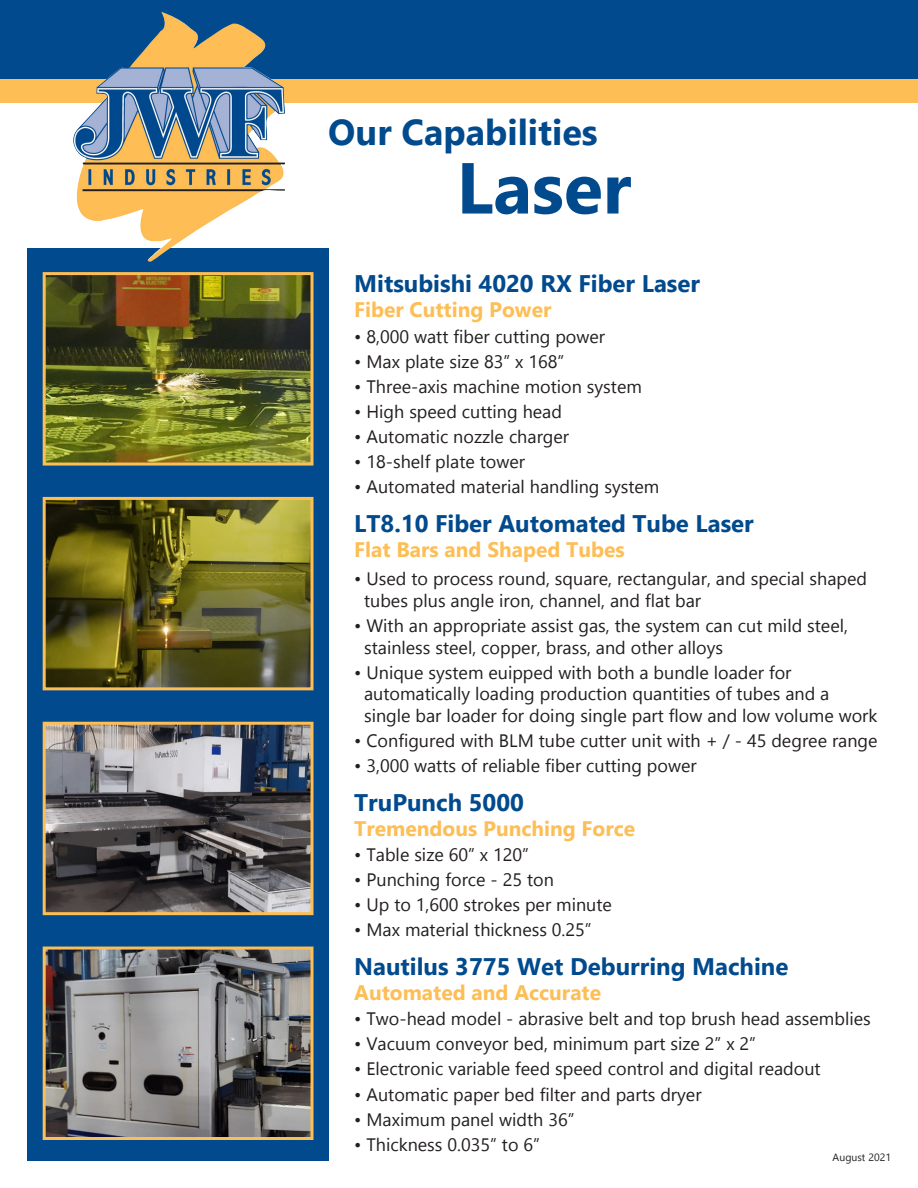
<style>
.page{position:relative;width:918px;height:1188px;background:#fff}
.page>*{position:absolute;margin:0;border:0;box-sizing:border-box;transform-origin:0 0}
.t1{font:700 72px "Gadugi";color:#004a8d}
.t2{font:700 36px "Gadugi";color:#004a8d}
.t3{font:700 24px "Gadugi";color:#004a8d}
.t4{font:700 21px "Gadugi";color:#fdbe56}
.t5{font:18px/21.6px "Gadugi";color:#231f20}
.t6{font:10.5px "Gadugi";color:#231f20}
</style>
<div class="page">
<div style="left:27px;top:248px;width:301px;height:913px;background:#004a8d"></div>
<img style="left:47px;top:276px;width:263px;height:186px">
<div style="left:43px;top:272px;width:271px;height:194px;border:3px solid #fdbe56"></div>
<img style="left:47px;top:501px;width:263px;height:185px">
<div style="left:43px;top:497px;width:271px;height:193px;border:3px solid #fdbe56"></div>
<img style="left:47px;top:726px;width:263px;height:185px">
<div style="left:43px;top:722px;width:271px;height:193px;border:3px solid #fdbe56"></div>
<img style="left:47px;top:951px;width:263px;height:185px">
<div style="left:43px;top:947px;width:271px;height:193px;border:3px solid #fdbe56"></div>
<div style="left:0;top:79px;width:918px;height:24px;background:#fdbe56"></div>
<div style="left:0;top:0;width:918px;height:79px;background:#004a8d"></div>
<img style="left:73px;top:12px;width:212px;height:250px">
<p class="t2" style="left:328px;top:111px;width:271px">Our Capabilities</p>
<p class="t1" style="left:457px;top:145px;width:176px">Laser</p>
<p class="t3" style="left:354px;top:269px;width:347px">Mitsubishi 4020 RX Fiber Laser</p>
<p class="t4" style="left:354px;top:297px;width:199px">Fiber Cutting Power</p>
<p class="t5" style="left:354px;top:325px;width:252px">• 8,000 watt fiber cutting power</p>
<p class="t5" style="left:354px;top:350px;width:211px">• Max plate size 83” x 168”</p>
<p class="t5" style="left:354px;top:376px;width:289px">• Three-axis machine motion system</p>
<p class="t5" style="left:354px;top:401px;width:209px">• High speed cutting head</p>
<p class="t5" style="left:354px;top:426px;width:216px">• Automatic nozzle charger</p>
<p class="t5" style="left:354px;top:451px;width:172px">• 18-shelf plate tower</p>
<p class="t5" style="left:354px;top:476px;width:307px">• Automated material handling system</p>
<p class="t3" style="left:354px;top:509px;width:401px">LT8.10 Fiber Automated Tube Laser</p>
<p class="t4" style="left:354px;top:537px;width:272px">Flat Bars and Shaped Tubes</p>
<p class="t5" style="left:364px;top:568px;width:505px;text-indent:-10px">• Used to process round, square, rectangular, and special shaped tubes plus angle iron, channel, and flat bar</p>
<p class="t5" style="left:364px;top:615px;width:485px;text-indent:-10px">• With an appropriate assist gas, the system can cut mild steel, stainless steel, copper, brass, and other alloys</p>
<p class="t5" style="left:364px;top:661px;width:515px;text-indent:-10px">• Unique system euipped with both a bundle loader for automatically loading production quantities of tubes and a single bar loader for doing single part flow and low volume work</p>
<p class="t5" style="left:354px;top:730px;width:525px">• Configured with BLM tube cutter unit with + / - 45 degree range</p>
<p class="t5" style="left:354px;top:755px;width:344px">• 3,000 watts of reliable fiber cutting power</p>
<p class="t3" style="left:354px;top:788px;width:171px">TruPunch 5000</p>
<p class="t4" style="left:354px;top:816px;width:282px">Tremendous Punching Force</p>
<p class="t5" style="left:354px;top:844px;width:176px">• Table size 60” x 120”</p>
<p class="t5" style="left:354px;top:869px;width:201px">• Punching force - 25 ton</p>
<p class="t5" style="left:354px;top:894px;width:259px">• Up to 1,600 strokes per minute</p>
<p class="t5" style="left:354px;top:919px;width:239px">• Max material thickness 0.25”</p>
<p class="t3" style="left:354px;top:952px;width:436px">Nautilus 3775 Wet Deburring Machine</p>
<p class="t4" style="left:354px;top:980px;width:248px">Automated and Accurate</p>
<p class="t5" style="left:354px;top:1008px;width:518px">• Two-head model - abrasive belt and top brush head assemblies</p>
<p class="t5" style="left:354px;top:1033px;width:403px">• Vacuum conveyor bed, minimum part size 2” x 2”</p>
<p class="t5" style="left:354px;top:1058px;width:468px">• Electronic variable feed speed control and digital readout</p>
<p class="t5" style="left:354px;top:1083px;width:349px">• Automatic paper bed filter and parts dryer</p>
<p class="t5" style="left:354px;top:1108px;width:222px">• Maximum panel width 36”</p>
<p class="t5" style="left:354px;top:1133px;width:187px">• Thickness 0.035” to 6”</p>
<p class="t6" style="left:833px;top:1151px;width:60px">August 2021</p>
</div>
